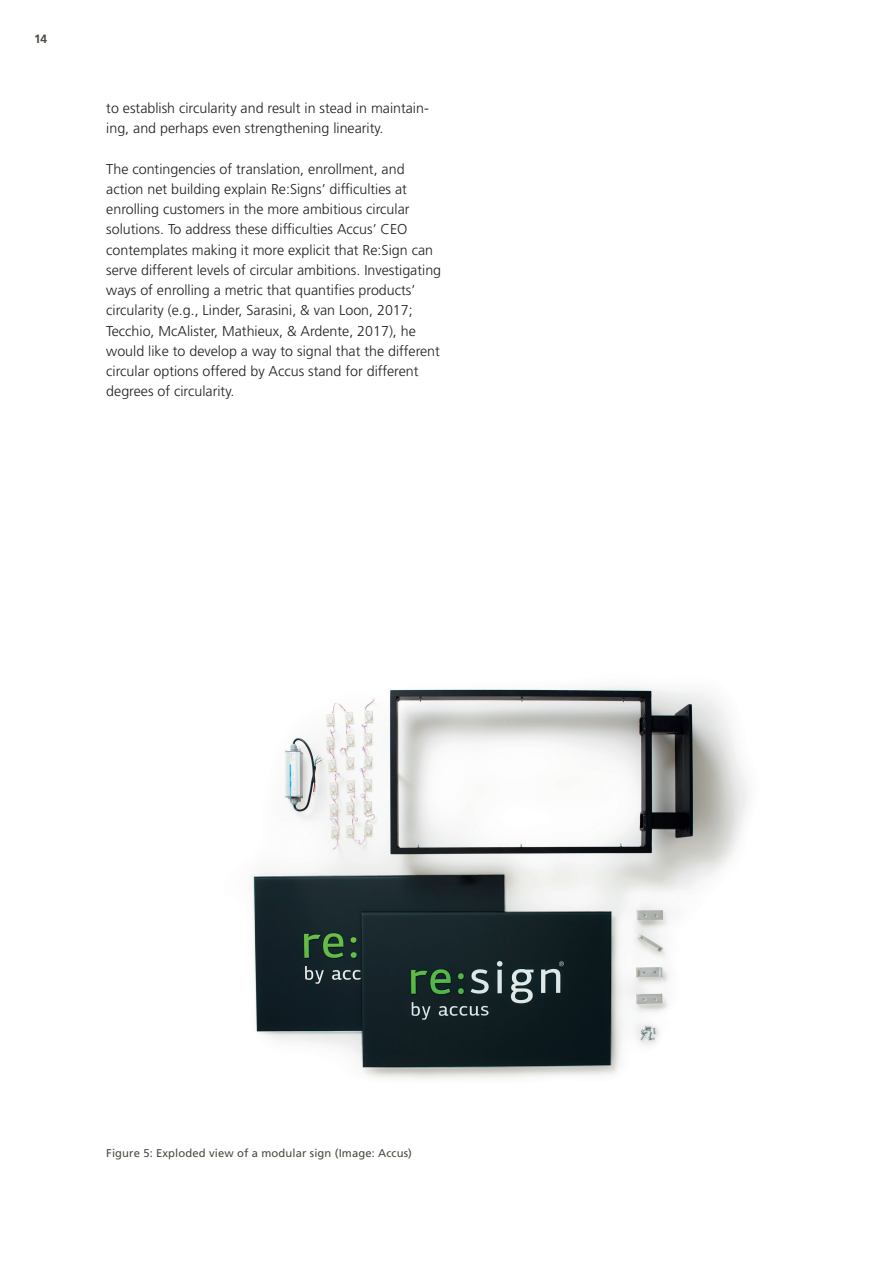
<style>
.page{position:relative;width:893px;height:1263px;background:#fff}
.page>*{position:absolute;margin:0;border:0;box-sizing:border-box;transform-origin:0 0}
.t1{font:300 14.25px/20.2px "Frutiger LT Std";color:#231f20}
.t2{font:700 12px "Frutiger LT Std";color:#4c4b43}
.t3{font:11.25px "Frutiger LT Std";letter-spacing:.01em;color:#4c4b43}
</style>
<div class="page">
<img style="left:252px;top:686px;width:497px;height:393px">
<p class="t2" style="left:34px;top:32px;width:15px">14</p>
<p class="t1" style="left:106px;top:98px;width:324px">to establish circularity and result in stead in maintain&shy;ing, and perhaps even strengthening linearity.</p>
<p class="t1" style="left:106px;top:159px;width:336px">The contingencies of translation, enrollment, and action net building explain Re:Signs’ difficulties at enrolling customers in the more ambitious circular solutions. To address these difficulties Accus’ CEO contemplates making it more explicit that Re:Sign can serve different levels of circular ambitions. Investigating ways of enrolling a metric that quantifies products’ circularity (e.g., Linder, Sarasini, &amp; van Loon, 2017; Tecchio, McAlister, Mathieux, &amp; Ardente, 2017), he would like to develop a way to signal that the different circular options offered by Accus stand for different degrees of circularity.</p>
<p class="t3" style="left:106px;top:1146px;width:307px">Figure 5: Exploded view of a modular sign (Image: Accus)</p>
</div>
